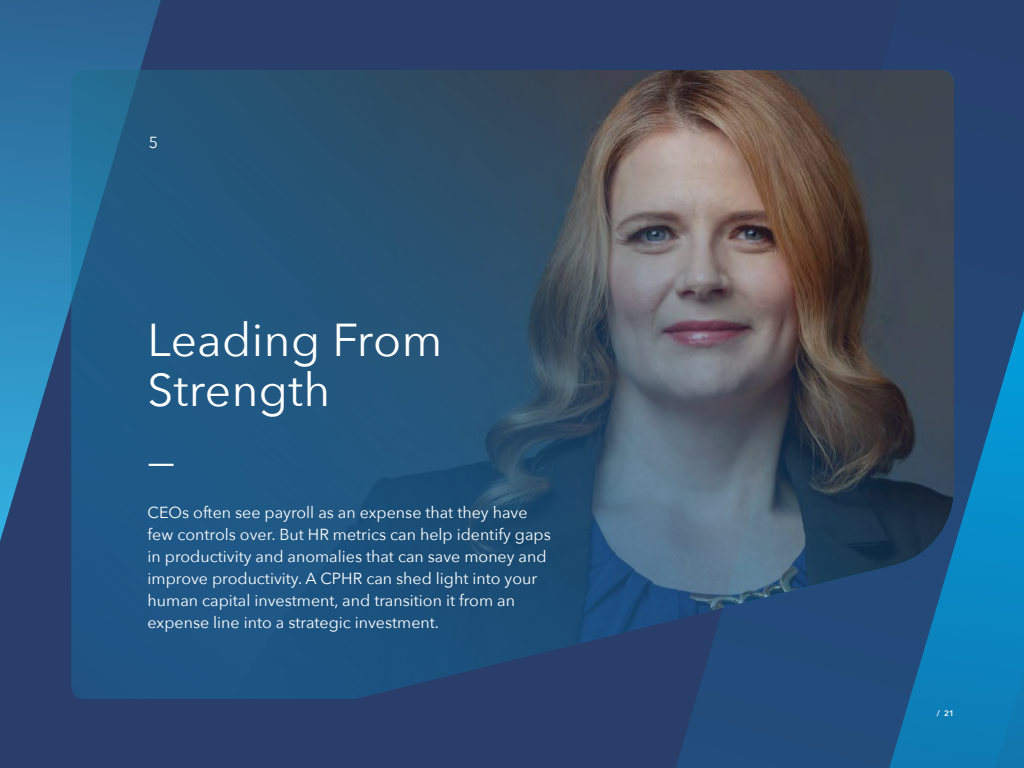
<style>
.page{position:relative;width:1024px;height:768px;background:#293e6b}
.page>*{position:absolute;margin:0;border:0;box-sizing:border-box;transform-origin:0 0}
.t1{font:46px/50px "Avenir Next";letter-spacing:.01em;color:#fff}
.t2{font:16px/22px "Avenir Next";color:#fff}
.t3{font:600 8px "Avenir Next";color:#fff}
</style>
<div class="page">
<svg style="left:676px;top:699px;width:101px;height:69px;fill:#224c7c"></svg>
<svg style="left:777px;top:310px;width:247px;height:458px"></svg>
<svg style="left:0;top:0;width:161px;height:541px"></svg>
<img style="left:71px;top:70px;width:883px;height:629px">
<p class="t2" style="left:149px;top:131px;width:11px">5</p>
<h1 class="t1" style="left:148px;top:313px;width:296px">Leading From<br>Strength</h1>
<h1 class="t1" style="left:148px;top:433px;width:29px">—</h1>
<p class="t2" style="left:148px;top:501px;width:405px">CEOs often see payroll as an expense that they have few controls over. But HR metrics can help identify gaps in productivity and anomalies that can save money and improve productivity. A CPHR can shed light into your human capital investment, and transition it from an expense line into a strategic investment.</p>
<p class="t3" style="left:937px;top:706px;width:19px">/ 21</p>
</div>
